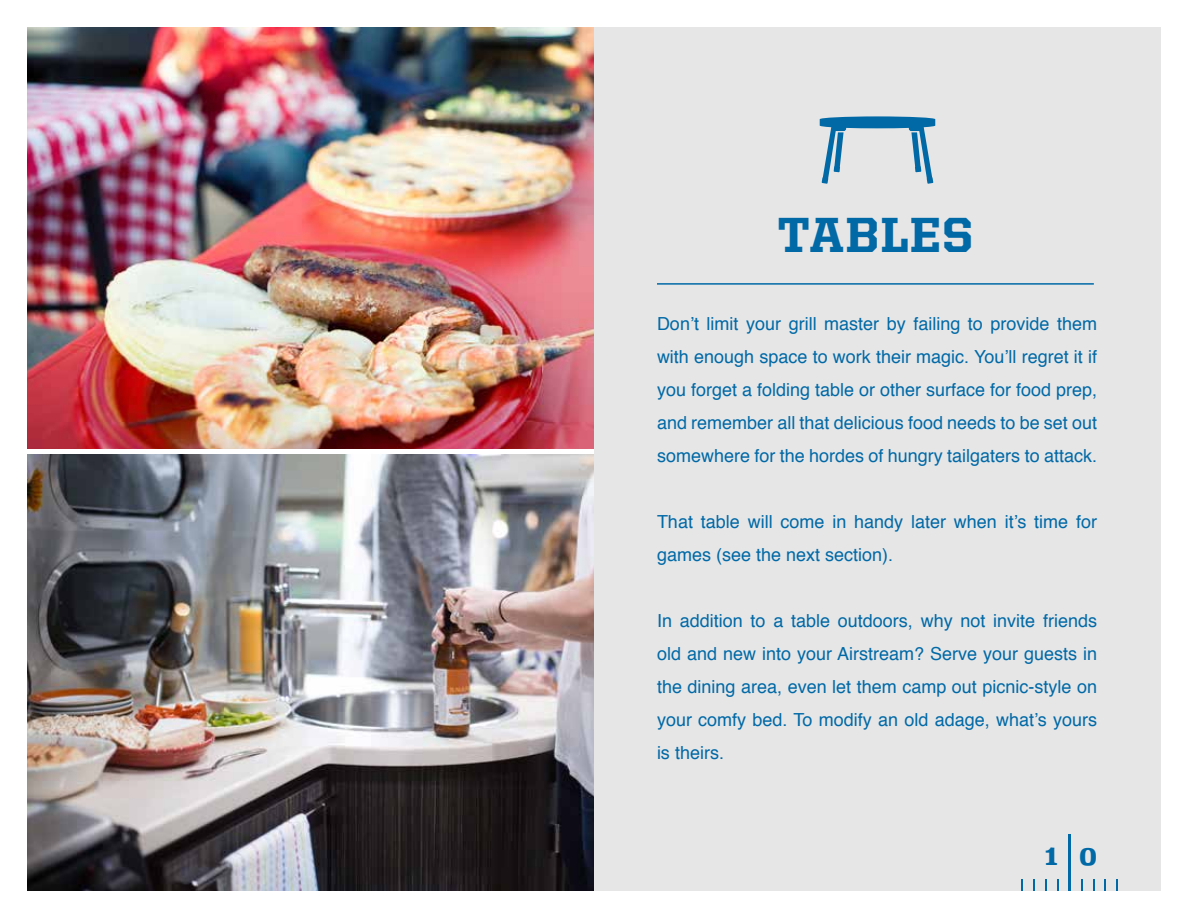
<style>
.page{position:relative;width:1188px;height:918px;background:#fff}
.page>*{position:absolute;margin:0;border:0;box-sizing:border-box;transform-origin:0 0}
.t1{font:800 49.5px "United Serif Reg";letter-spacing:.025em;color:#0069a6}
.t2{font:700 25.5px "Superclarendon";color:#0069a6}
.t3{font:18px/33px "Helvetica";color:#0069a6;text-align:justify}
</style>
<div class="page">
<img style="left:27px;top:27px;width:567px;height:421px">
<img style="left:27px;top:455px;width:567px;height:436px">
<div style="left:594px;top:27px;width:567px;height:864px;background:#e6e6e7"></div>
<hr style="left:657px;top:283px;width:437px;height:2px;background:#0069a6">
<svg style="left:820px;top:116px;width:115px;height:68px"></svg>
<svg style="left:1116px;top:879px;width:2px;height:12px"></svg>
<svg style="left:1104px;top:879px;width:2px;height:12px"></svg>
<svg style="left:1093px;top:879px;width:2px;height:12px"></svg>
<svg style="left:1081px;top:879px;width:2px;height:12px"></svg>
<svg style="left:1057px;top:879px;width:2px;height:12px"></svg>
<svg style="left:1045px;top:879px;width:2px;height:12px"></svg>
<svg style="left:1033px;top:879px;width:2px;height:12px"></svg>
<svg style="left:1021px;top:879px;width:2px;height:12px"></svg>
<hr style="left:1068px;top:834px;width:3px;height:57px;background:#0069a6">
<h1 class="t1" style="left:777px;top:208px;width:197px">TABLES</h1>
<p class="t3" style="left:657px;top:307px;width:442px">Don’t limit your grill master by failing to provide them with enough space to work their magic. You’ll regret it if you forget a folding table or other surface for food prep, and remember all that delicious food needs to be set out somewhere for the hordes of hungry tailgaters to attack.</p>
<p class="t3" style="left:657px;top:505px;width:442px">That table will come in handy later when it’s time for games (see the next section).</p>
<p class="t3" style="left:657px;top:604px;width:442px">In addition to a table outdoors, why not invite friends old and new into your Airstream? Serve your guests in the dining area, even let them camp out picnic-style on your comfy bed. To modify an old adage, what’s yours is theirs.</p>
<h2 class="t2" style="left:1044px;top:837px;width:55px">1 0</h2>
</div>
